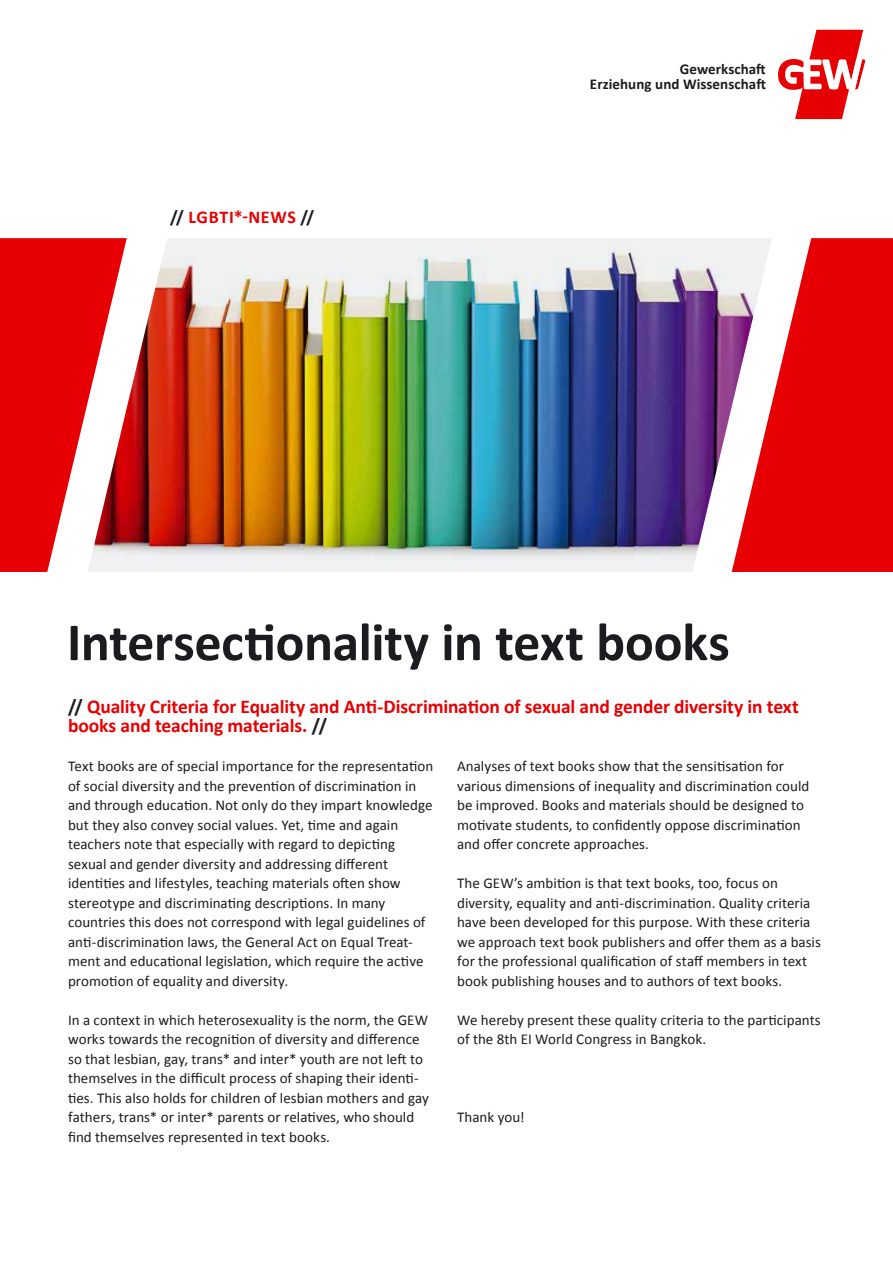
<style>
.page{position:relative;width:893px;height:1263px;background:#fff}
.page>*{position:absolute;margin:0;border:0;box-sizing:border-box;transform-origin:0 0}
.t1{font:700 54px "Calibri";letter-spacing:-.01em;color:#1b1c1f}
.t2{font:700 19.5px/19.5px "Calibri";letter-spacing:-.01em;color:#e60003}
.t3{font:700 18px "Calibri";letter-spacing:.04em;color:#e60003}
.t4{font:15px/19.5px "Calibri";letter-spacing:.005em;color:#1b1c1f}
.t5{font:700 15px/15px "Calibri";letter-spacing:.005em;color:#1b1c1f;text-align:right}
.s1{color:#1b1c1f}
</style>
<div class="page">
<img style="left:127px;top:238px;width:605px;height:334px">
<svg style="left:0;top:238px;width:127px;height:334px"></svg>
<svg style="left:732px;top:238px;width:161px;height:334px;fill:#e60003"></svg>
<svg style="left:778px;top:30px;width:87px;height:89px"></svg>
<p class="t3" style="left:170px;top:206px;width:146px"><span class="s1">//</span> LGBTI*-NEWS <span class="s1">//</span></p>
<p class="t5" style="left:590px;top:62px;width:177px">Gewerkschaft<br>Erziehung und Wissenschaft</p>
<h1 class="t1" style="left:67px;top:608px;width:664px">Intersectionality in text books</h1>
<h2 class="t2" style="left:68px;top:697px;width:732px"><span class="s1">//</span> Quality Criteria for Equality and Anti-Discrimination of sexual and gender diversity in text books and teaching materials. <span class="s1">//</span></h2>
<p class="t4" style="left:68px;top:757px;width:367px">Text books are of special importance for the representation of social diversity and the prevention of discrimination in and through education. Not only do they impart knowledge but they also convey social values. Yet, time and again teachers note that especially with regard to depicting sexual and gender diversity and addressing different identities and lifestyles, teaching materials often show stereotype and discriminating descriptions. In many countries this does not correspond with legal guidelines of anti-discrimination laws, the General Act on Equal Treat&shy;ment and educational legislation, which require the active promotion of equality and diversity.</p>
<p class="t4" style="left:68px;top:1010px;width:363px">In a context in which heterosexuality is the norm, the GEW works towards the recognition of diversity and difference so that lesbian, gay, trans* and inter* youth are not left to themselves in the difficult process of shaping their identi&shy;ties. This also holds for children of lesbian mothers and gay fathers, trans* or inter* parents or relatives, who should find themselves represented in text books.</p>
<p class="t4" style="left:457px;top:757px;width:354px">Analyses of text books show that the sensitisation for various dimensions of inequality and discrimination could be improved. Books and materials should be designed to motivate students, to confidently oppose discrimination and offer concrete approaches.</p>
<p class="t4" style="left:457px;top:874px;width:365px">The GEW’s ambition is that text books, too, focus on diversity, equality and anti-discrimination. Quality criteria have been developed for this purpose. With these criteria we approach text book publishers and offer them as a basis for the professional qualification of staff members in text book publishing houses and to authors of text books.</p>
<p class="t4" style="left:457px;top:1010px;width:365px">We hereby present these quality criteria to the participants of the 8th EI World Congress in Bangkok.</p>
<p class="t4" style="left:457px;top:1108px;width:69px">Thank you!</p>
</div>
